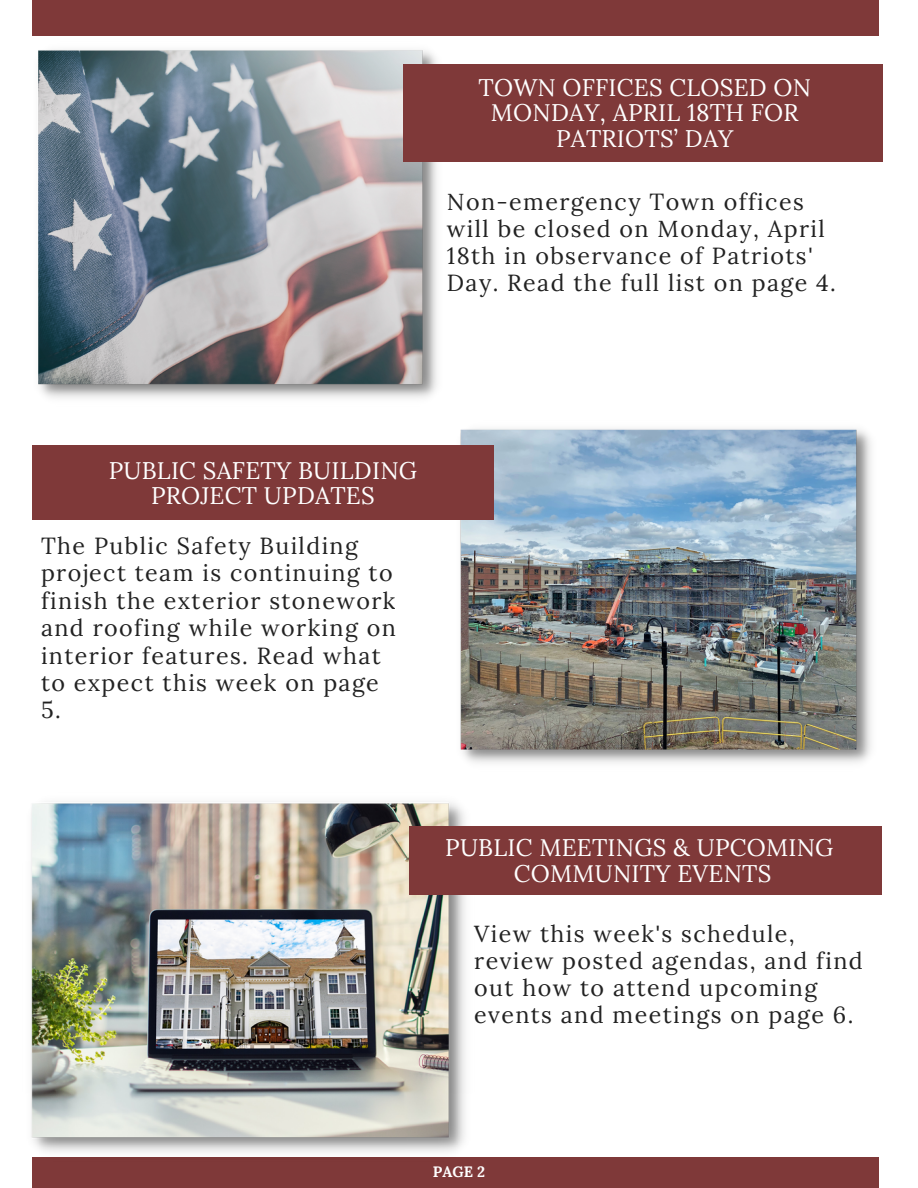
<style>
.page{position:relative;width:918px;height:1188px;background:#fff}
.page>*{position:absolute;margin:0;border:0;box-sizing:border-box;transform-origin:0 0}
.t1{font:24px/25.8px "Lora";letter-spacing:.01em;color:#fff;text-align:center}
.t2{font:23.25px/27.5px "Lora";letter-spacing:.06em;color:#222}
.t3{font:700 15px "Lora";color:#fff}
</style>
<div class="page">
<div style="left:32px;top:1157px;width:846px;height:31px;background:#7f3939"></div>
<div style="left:32px;top:0;width:846px;height:36px;background:#7f3939"></div>
<img style="left:455px;top:428px;width:416px;height:335px">
<div style="left:32px;top:446px;width:461px;height:74px;background:#7f3939"></div>
<img style="left:38px;top:50px;width:399px;height:348px">
<div style="left:404px;top:64px;width:479px;height:98px;background:#7f3939"></div>
<img style="left:31px;top:802px;width:434px;height:350px">
<div style="left:409px;top:826px;width:472px;height:69px;background:#7f3939"></div>
<p class="t1" style="left:478px;top:74px;width:334px">TOWN OFFICES CLOSED ON<br>MONDAY, APRIL 18TH FOR<br>PATRIOTS’ DAY</p>
<p class="t2" style="left:447px;top:188px;width:390px;line-height:27px">Non-emergency Town offices will be closed on Monday, April<br>18th in observance of Patriots'<br>Day. Read the full list on page 4.</p>
<p class="t1" style="left:109px;top:457px;width:310px">PUBLIC SAFETY BUILDING<br>PROJECT UPDATES</p>
<p class="t2" style="left:41px;top:532px;width:356px">The Public Safety Building project team is continuing to finish the exterior stonework and roofing while working on interior features. Read what to expect this week on page<br>5.</p>
<p class="t1" style="left:445px;top:835px;width:390px">PUBLIC MEETINGS &amp; UPCOMING</p>
<p class="t1" style="left:514px;top:861px;width:259px">COMMUNITY EVENTS</p>
<p class="t2" style="left:474px;top:920px;width:390px;line-height:27px">View this week's schedule, review posted agendas, and find out how to attend upcoming events and meetings on page 6.</p>
<p class="t3" style="left:433px;top:1162px;width:54px">PAGE 2</p>
</div>
